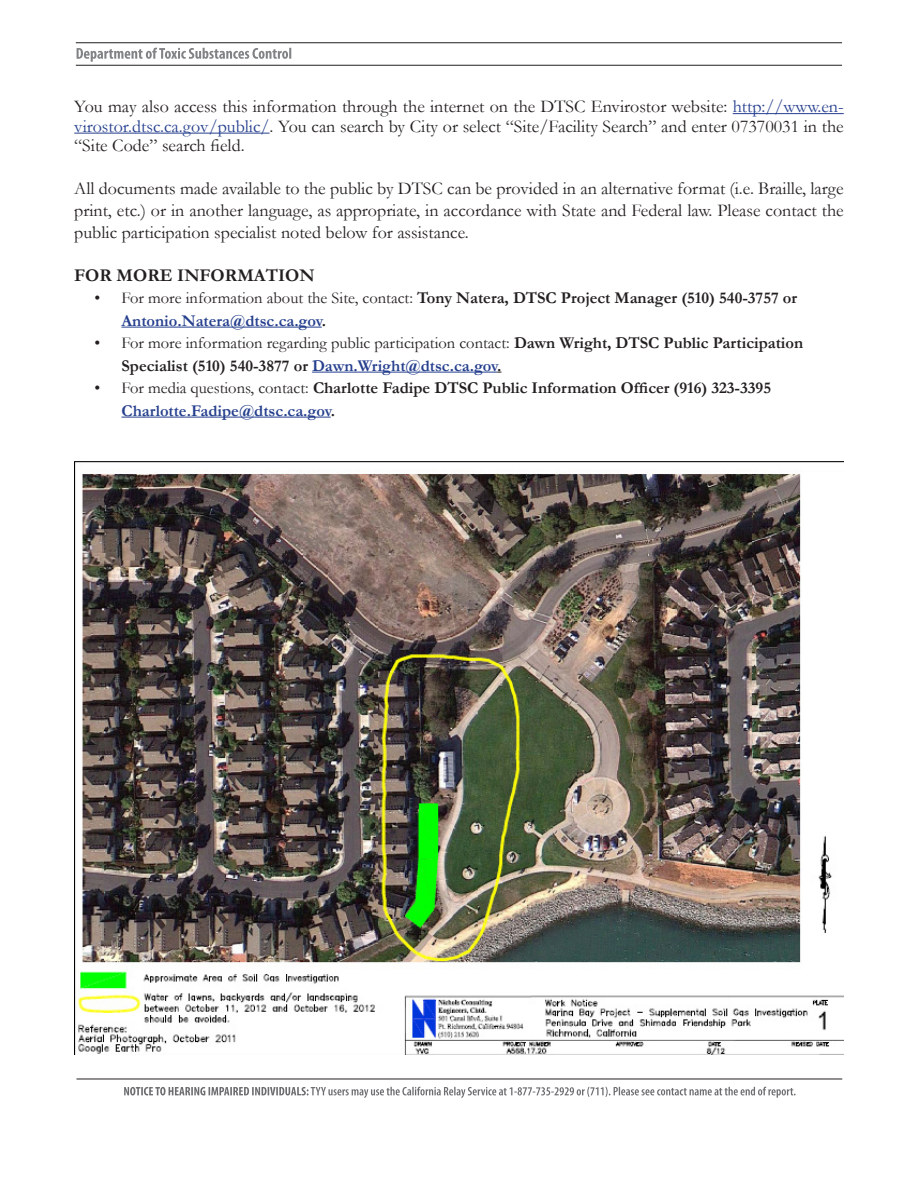
<style>
.page{position:relative;width:918px;height:1188px;background:#fff}
.page>*{position:absolute;margin:0;border:0;box-sizing:border-box;transform-origin:0 0}
.t1{font:18px/19.5px "Garamond";color:#231f20;text-align:justify}
.t2{font:700 18px "Garamond";color:#231f20}
._7__Bullets{font:700 16.5px/22.5px "Garamond";color:#231f20}
.t3{font:16.5px "Garamond";color:#231f20}
.s1{color:#253f8e}
.s2{font-weight:400}
</style>
<div class="page">
<hr style="left:76px;top:42px;width:766px;height:1px;background:#231f20">
<hr style="left:76px;top:65px;width:766px;height:1px;background:#231f20">
<hr style="left:77px;top:1079px;width:765px;height:1px;background:#231f20">
<svg style="left:77px;top:48px;width:214px;height:14px"></svg>
<svg style="left:124px;top:1087px;width:672px;height:11px"></svg>
<hr style="left:733px;top:113px;width:111px;height:1px;background:#253f8e">
<hr style="left:74px;top:133px;width:196px;height:1px;background:#253f8e">
<hr style="left:122px;top:327px;width:200px;height:1px;background:#253f8e">
<hr style="left:312px;top:372px;width:185px;height:1px;background:#253f8e">
<hr style="left:122px;top:417px;width:209px;height:1px;background:#253f8e">
<img style="left:74px;top:461px;width:770px;height:593px">
<p class="t1" style="left:74px;top:96px;width:771px">You may also access this information through the internet on the DTSC Envirostor website: <span class="s1">http://www.en&shy;virostor.dtsc.ca.gov/public/</span>. You can search by City or select “Site/Facility Search” and enter 07370031 in the “Site Code” search field.</p>
<p class="t1" style="left:74px;top:178px;width:771px;line-height:21.6px">All documents made available to the public by DTSC can be provided in an alternative format (i.e. Braille, large print, etc.) or in another language, as appropriate, in accordance with State and Federal law. Please contact the public participation specialist noted below for assistance.</p>
<p class="t2" style="left:74px;top:263px;width:242px">FOR MORE INFORMATION</p>
<p class="_7__Bullets" style="left:122px;top:287px;width:677px"><span class="s2">For more information about the Site, contact:</span> Tony Natera, DTSC Project Manager (510) 540-3757 or<br><span class="s1">Antonio.Natera@dtsc.ca.gov</span>.</p>
<p class="_7__Bullets" style="left:122px;top:332px;width:683px"><span class="s2">For more information regarding public participation contact:</span> Dawn Wright, DTSC Public Participation<br>Specialist (510) 540-3877 or <span class="s1">Dawn.Wright@dtsc.ca.gov</span>.</p>
<p class="_7__Bullets" style="left:122px;top:377px;width:651px"><span class="s2">For media questions, contact:</span> Charlotte Fadipe DTSC Public Information Officer (916) 323-3395<br><span class="s1">Charlotte.Fadipe@dtsc.ca.gov</span>.</p>
<p class="t3" style="left:94px;top:287px;width:7px">•</p>
<p class="t3" style="left:94px;top:332px;width:7px">•</p>
<p class="t3" style="left:94px;top:377px;width:7px">•</p>
</div>
